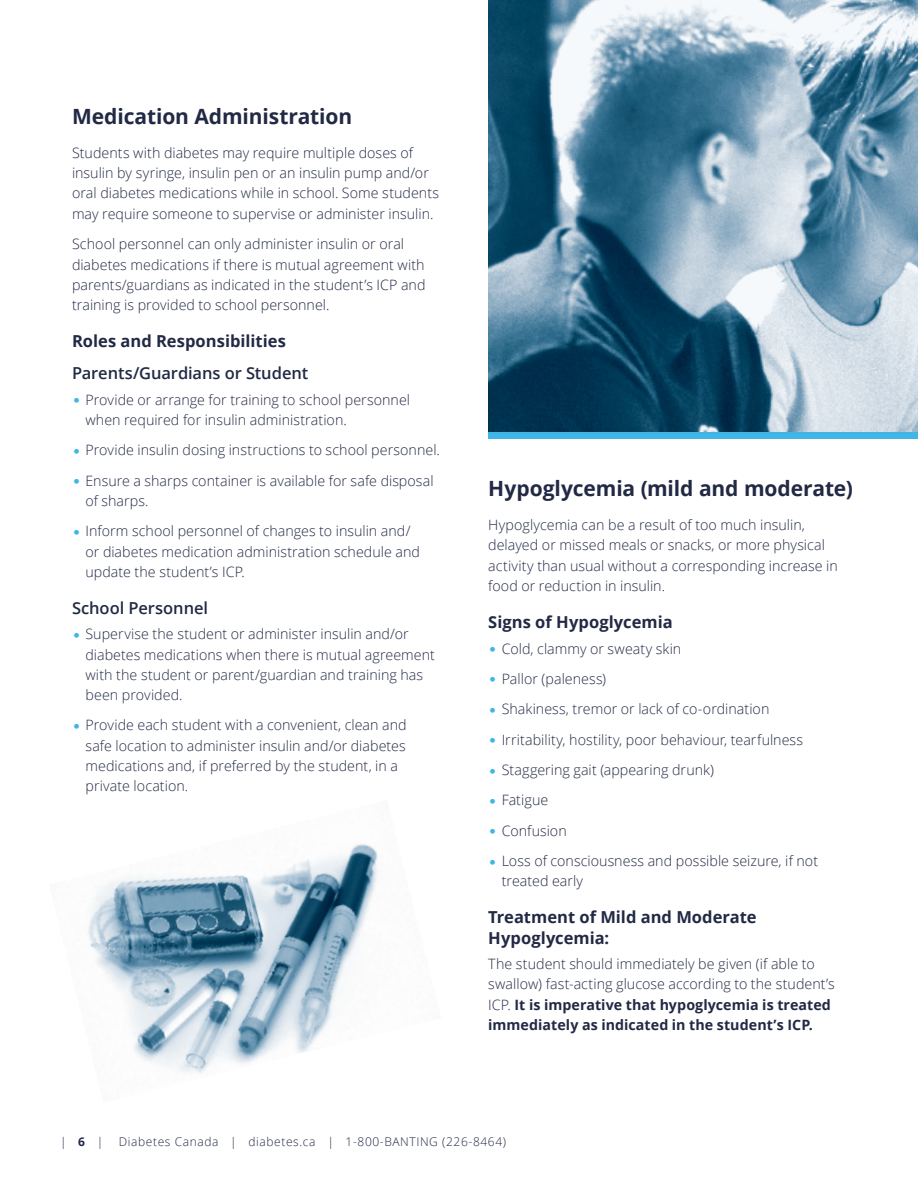
<style>
.page{position:relative;width:918px;height:1188px;background:#fff}
.page>*{position:absolute;margin:0;border:0;box-sizing:border-box;transform-origin:0 0}
.t1{font:700 21px "Open Sans";letter-spacing:-.005em;color:#222944}
.t2{font:700 16.5px/20.2px "Open Sans";color:#222944}
.t3{font:600 16.5px "Open Sans";letter-spacing:-.005em;color:#222944}
.t4{font:300 14.25px/20.2px "Open Sans";letter-spacing:.005em;color:#222944}
.t5{font:300 12px "Open Sans";letter-spacing:.05em;color:#222944}
.s1{font-family:"Berkeley Std";font-weight:400;font-size:18px;color:#40b5e6}
.s2{font-weight:700}
</style>
<div class="page">
<img style="left:488px;top:0;width:430px;height:432px">
<img style="left:88px;top:844px;width:290px;height:230px">
<div style="left:488px;top:432px;width:430px;height:7px;background:#40b5e6"></div>
<h1 class="t1" style="left:72px;top:102px;width:282px">Medication Administration</h1>
<p class="t4" style="left:72px;top:142px;width:369px">Students with diabetes may require multiple doses of insulin by syringe, insulin pen or an insulin pump and/or oral diabetes medications while in school. Some students may require someone to supervise or administer insulin.</p>
<p class="t4" style="left:72px;top:234px;width:355px">School personnel can only administer insulin or oral diabetes medications if there is mutual agreement with parents/guardians as indicated in the student’s ICP and training is provided to school personnel.</p>
<p class="t2" style="left:72px;top:331px;width:215px">Roles and Responsibilities</p>
<p class="t3" style="left:72px;top:362px;width:238px">Parents/Guardians or Student</p>
<p class="t4" style="left:86px;top:389px;width:326px;text-indent:-14px"><span class="s1">•</span> Provide or arrange for training to school personnel when required for insulin administration.</p>
<p class="t4" style="left:72px;top:440px;width:369px"><span class="s1">•</span> Provide insulin dosing instructions to school personnel.</p>
<p class="t4" style="left:86px;top:470px;width:350px;text-indent:-14px"><span class="s1">•</span> Ensure a sharps container is available for safe disposal of sharps.</p>
<p class="t4" style="left:86px;top:521px;width:336px;text-indent:-14px"><span class="s1">•</span> Inform school personnel of changes to insulin and/ or diabetes medication administration schedule and update the student’s ICP.</p>
<p class="t3" style="left:72px;top:596px;width:138px">School Personnel</p>
<p class="t4" style="left:86px;top:624px;width:351px;text-indent:-14px"><span class="s1">•</span> Supervise the student or administer insulin and/or diabetes medications when there is mutual agreement with the student or parent/guardian and training has been provided.</p>
<p class="t4" style="left:86px;top:715px;width:323px;text-indent:-14px"><span class="s1">•</span> Provide each student with a convenient, clean and safe location to administer insulin and/or diabetes medications and, if preferred by the student, in a private location.</p>
<h1 class="t1" style="left:488px;top:474px;width:366px">Hypoglycemia (mild and moderate)</h1>
<p class="t4" style="left:488px;top:514px;width:351px">Hypoglycemia can be a result of too much insulin, delayed or missed meals or snacks, or more physical activity than usual without a corresponding increase in food or reduction in insulin.</p>
<p class="t2" style="left:488px;top:612px;width:186px">Signs of Hypoglycemia</p>
<p class="t4" style="left:488px;top:638px;width:195px"><span class="s1">•</span> Cold, clammy or sweaty skin</p>
<p class="t4" style="left:488px;top:668px;width:119px"><span class="s1">•</span> Pallor (paleness)</p>
<p class="t4" style="left:488px;top:699px;width:283px"><span class="s1">•</span> Shakiness, tremor or lack of co-ordination</p>
<p class="t4" style="left:488px;top:729px;width:316px"><span class="s1">•</span> Irritability, hostility, poor behaviour, tearfulness</p>
<p class="t4" style="left:488px;top:759px;width:227px"><span class="s1">•</span> Staggering gait (appearing drunk)</p>
<p class="t4" style="left:488px;top:790px;width:62px"><span class="s1">•</span> Fatigue</p>
<p class="t4" style="left:488px;top:820px;width:80px"><span class="s1">•</span> Confusion</p>
<p class="t4" style="left:502px;top:850px;width:318px;text-indent:-14px"><span class="s1">•</span> Loss of consciousness and possible seizure, if not treated early</p>
<p class="t2" style="left:488px;top:907px;width:270px">Treatment of Mild and Moderate<br>Hypoglycemia:</p>
<p class="t4" style="left:488px;top:953px;width:348px">The student should immediately be given (if able to swallow) fast-acting glucose according to the student’s ICP. <span class="s2">It is imperative that hypoglycemia is treated immediately as indicated in the student’s ICP.</span></p>
<p class="t5" style="left:60px;top:1134px;width:45px">| <span class="s2">6</span> |</p>
<p class="t5" style="left:119px;top:1134px;width:389px">Diabetes Canada | diabetes.ca | 1-800-BANTING (226-8464)</p>
</div>
